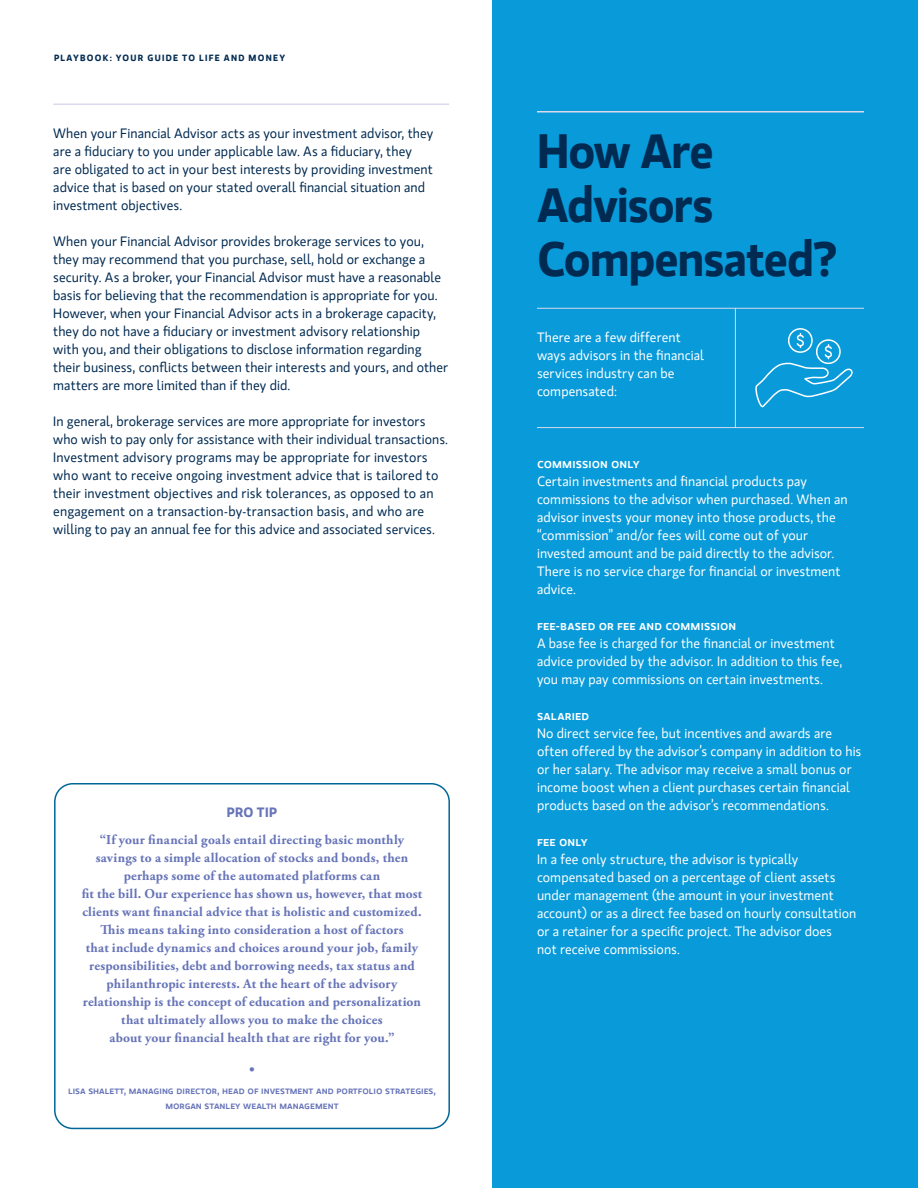
<style>
.page{position:relative;width:918px;height:1188px;background:#fff}
.page>*{position:absolute;margin:0;border:0;box-sizing:border-box;transform-origin:0 0}
.Section_Headings__MS{font:700 48px/54px "MS Gloriola II Std";letter-spacing:-.025em;color:#002a51}
.Body_Copy__MS_Gloria{font:13.5px/18px "MS Gloriola II Std";letter-spacing:.005em;color:#002a51}
.Body_Copy__MS_Gloria-2{font:13.5px/18px "MS Gloriola II Std";letter-spacing:.005em;color:#fff}
.Pro_Tip_-_Body__Adob{font:700 13.5px/18px "Adobe Garamond Pro";letter-spacing:.015em;color:#6674b8;text-align:center}
.Body_Copy__Sub_Headi{font:500 13.5px "MS Gloriola II Std";letter-spacing:.015em;color:#fff}
.Body_Copy__MS_Gloria-3{font:700 13.5px "MS Gloriola II Std";letter-spacing:.025em;color:#6674b8}
.Body_Copy__MS_Gloria-4{font:500 10.5px/15px "MS Gloriola II Std";letter-spacing:.065em;color:#6674b8;text-align:center}
.t1{font:700 9px "MS Gloriola II Std";letter-spacing:.14em;color:#002a51}
</style>
<div class="page">
<div style="left:492px;top:0;width:426px;height:1188px;background:#089ad9"></div>
<hr style="left:735px;top:308px;width:1px;height:120px;background:#d9daed">
<hr style="left:53px;top:104px;width:396px;height:1px;background:#d9daed">
<hr style="left:537px;top:111px;width:327px;height:1px;background:#d9daed">
<hr style="left:537px;top:308px;width:327px;height:1px;background:#d9daed">
<hr style="left:537px;top:427px;width:327px;height:1px;background:#d9daed">
<div style="left:788px;top:328px;width:25px;height:25px;border:2px solid #fff;border-radius:50%"></div>
<svg style="left:755px;top:334px;width:98px;height:74px"></svg>
<div style="left:54px;top:783px;width:396px;height:346px;border:2px solid #069;border-radius:18px"></div>
<p class="t1" style="left:54px;top:51px;width:233px">PLAYBOOK: YOUR GUIDE TO LIFE AND MONEY</p>
<p class="Body_Copy__MS_Gloria" style="left:53px;top:124px;width:382px">When your Financial Advisor acts as your investment advisor, they are a fiduciary to you under applicable law. As a fiduciary, they are obligated to act in your best interests by providing investment advice that is based on your stated overall financial situation and investment objectives.</p>
<p class="Body_Copy__MS_Gloria" style="left:53px;top:232px;width:396px">When your Financial Advisor provides brokerage services to you, they may recommend that you purchase, sell, hold or exchange a security. As a broker, your Financial Advisor must have a reasonable basis for believing that the recommendation is appropriate for you.<br>However, when your Financial Advisor acts in a brokerage capacity, they do not have a fiduciary or investment advisory relationship with you, and their obligations to disclose information regarding their business, conflicts between their interests and yours, and other matters are more limited than if they did.</p>
<p class="Body_Copy__MS_Gloria" style="left:53px;top:412px;width:396px">In general, brokerage services are more appropriate for investors who wish to pay only for assistance with their individual transactions.<br>Investment advisory programs may be appropriate for investors who want to receive ongoing investment advice that is tailored to their investment objectives and risk tolerances, as opposed to an engagement on a transaction-by-transaction basis, and who are willing to pay an annual fee for this advice and associated services.</p>
<p class="Body_Copy__MS_Gloria-3" style="left:227px;top:803px;width:52px">PRO TIP</p>
<p class="Pro_Tip_-_Body__Adob" style="left:82px;top:831px;width:342px">“If your financial goals entail directing basic monthly savings to a simple allocation of stocks and bonds, then perhaps some of the automated platforms can<br>fit the bill. Our experience has shown us, however, that most clients want financial advice that is holistic and customized.<br>This means taking into consideration a host of factors<br>that include dynamics and choices around your job, family responsibilities, debt and borrowing needs, tax status and philanthropic interests. At the heart of the advisory relationship is the concept of education and personalization that ultimately allows you to make the choices<br>about your financial health that are right for you.”</p>
<p class="Body_Copy__MS_Gloria-3" style="left:249px;top:1060px;width:7px">•</p>
<p class="Body_Copy__MS_Gloria-4" style="left:68px;top:1082px;width:369px">lisa shalett, managing director, head of investment and portfolio strategies, morgan stanley wealth management</p>
<p class="Section_Headings__MS" style="left:537px;top:122px;width:302px">How Are<br>Advisors<br>Compensated?</p>
<p class="Body_Copy__MS_Gloria-2" style="left:537px;top:328px;width:169px">There are a few different ways advisors in the financial services industry can be compensated:</p>
<p class="Body_Copy__Sub_Headi" style="left:537px;top:454px;width:104px">commission only</p>
<p class="Body_Copy__MS_Gloria-2" style="left:537px;top:472px;width:312px">Certain investments and financial products pay commissions to the advisor when purchased. When an advisor invests your money into those products, the “commission” and/or fees will come out of your invested amount and be paid directly to the advisor.<br>There is no service charge for financial or investment advice.</p>
<p class="Body_Copy__Sub_Headi" style="left:537px;top:616px;width:201px">fee-based or fee and commission</p>
<p class="Body_Copy__MS_Gloria-2" style="left:537px;top:634px;width:307px">A base fee is charged for the financial or investment advice provided by the advisor. In addition to this fee, you may pay commissions on certain investments.</p>
<p class="Body_Copy__Sub_Headi" style="left:537px;top:706px;width:54px">salaried</p>
<p class="Body_Copy__MS_Gloria-2" style="left:537px;top:724px;width:326px">No direct service fee, but incentives and awards are often offered by the advisor’s company in addition to his or her salary. The advisor may receive a small bonus or income boost when a client purchases certain financial products based on the advisor’s recommendations.</p>
<p class="Body_Copy__Sub_Headi" style="left:537px;top:832px;width:52px">fee only</p>
<p class="Body_Copy__MS_Gloria-2" style="left:537px;top:850px;width:321px">In a fee only structure, the advisor is typically compensated based on a percentage of client assets under management (the amount in your investment account) or as a direct fee based on hourly consultation or a retainer for a specific project. The advisor does<br>not receive commissions.</p>
</div>
